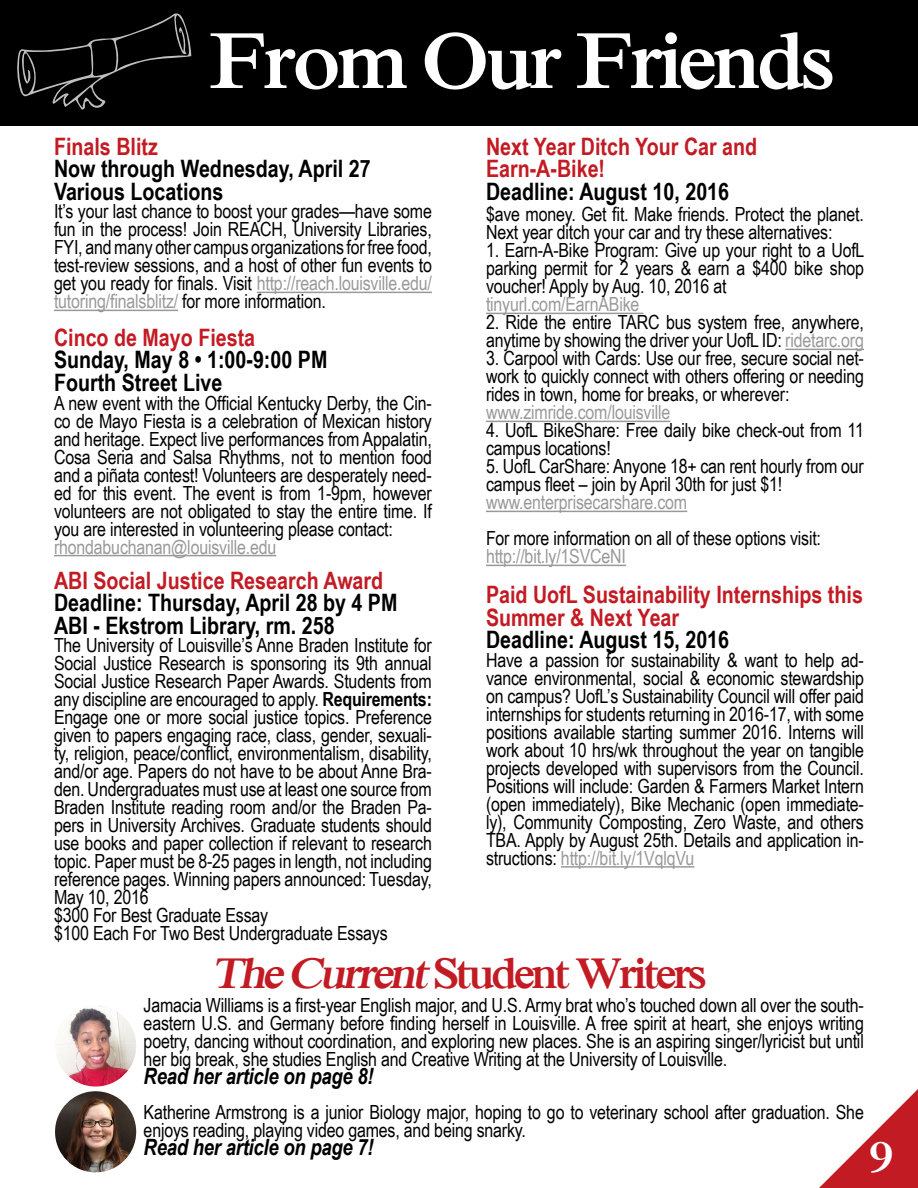
<style>
.page{position:relative;width:918px;height:1188px;background:#fff}
.page>*{position:absolute;margin:0;border:0;box-sizing:border-box;transform-origin:0 0}
.t1{font:700 82.5px "Iskoola Pota";letter-spacing:-.05em;color:#fff}
.t2{font:700 45px "Iskoola Pota";letter-spacing:-.075em;color:#c31b23}
.t3{font:700 45px "Iskoola Pota";color:#fff}
.t4{font:700 24px/22.5px "Arial Narrow";color:#000}
.t5{font:700 24px/22.5px "Arial Narrow";color:#c31b23}
.t6{font:italic 700 22.5px "Arial Narrow";letter-spacing:-.01em;color:#000}
.t7{font:19.5px/18px "Arial Narrow";letter-spacing:-.01em;color:#000;text-align:justify}
.t8{font:19.5px "Arial Narrow";letter-spacing:-.01em;color:#999}
.s1{color:#999}
.s2{font-weight:700}
.s3{font-style:italic}
</style>
<div class="page">
<img style="left:55px;top:1005px;width:81px;height:82px;border-radius:41px">
<svg style="left:819px;top:1089px;width:99px;height:99px"></svg>
<img style="left:55px;top:1091px;width:81px;height:81px;border-radius:41px">
<div style="left:0;top:0;width:918px;height:126px;background:#000"></div>
<hr style="left:257px;top:292px;width:175px;height:1px;background:#999">
<hr style="left:54px;top:310px;width:124px;height:1px;background:#999">
<hr style="left:54px;top:555px;width:222px;height:1px;background:#999">
<hr style="left:486px;top:313px;width:157px;height:1px;background:#999">
<hr style="left:785px;top:349px;width:79px;height:1px;background:#999">
<hr style="left:486px;top:421px;width:184px;height:1px;background:#999">
<hr style="left:486px;top:511px;width:201px;height:1px;background:#999">
<hr style="left:486px;top:565px;width:140px;height:1px;background:#999">
<hr style="left:561px;top:866px;width:133px;height:2px;background:#999">
<svg style="left:17px;top:13px;width:174px;height:97px"></svg>
<h1 class="t1" style="left:209px;top:14px;width:627px">From Our Friends</h1>
<p class="t5" style="left:54px;top:134px;width:105px">Finals Blitz</p>
<p class="t4" style="left:54px;top:156px;width:318px">Now through Wednesday, April 27<br>Various Locations</p>
<p class="t7" style="left:54px;top:202px;width:380px">It’s your last chance to boost your grades—have some fun in the process! Join REACH, University Libraries, FYI, and many other campus organizations for free food, test-review sessions, and a host of other fun events to get you ready for finals. Visit <span class="s1">http://reach.louisville.edu/ tutoring/finalsblitz/</span> for more information.</p>
<p class="t5" style="left:54px;top:325px;width:203px">Cinco de Mayo Fiesta</p>
<p class="t4" style="left:54px;top:347px;width:275px">Sunday, May 8 • 1:00-9:00 PM<br>Fourth Street Live</p>
<p class="t7" style="left:54px;top:393px;width:379px">A new event with the Official Kentucky Derby, the Cin&shy;co de Mayo Fiesta is a celebration of Mexican history and heritage. Expect live performances from Appalatin, Cosa Seria and Salsa Rhythms, not to mention food and a piñata contest! Volunteers are desperately need&shy;ed for this event. The event is from 1-9pm, however volunteers are not obligated to stay the entire time. If you are interested in volunteering please contact:</p>
<p class="t8" style="left:54px;top:532px;width:224px">rhondabuchanan@louisville.edu</p>
<p class="t5" style="left:54px;top:568px;width:331px">ABI Social Justice Research Award</p>
<p class="t4" style="left:54px;top:590px;width:345px">Deadline: Thursday, April 28 by 4 PM<br>ABI - Ekstrom Library, rm. 258</p>
<p class="t7" style="left:54px;top:636px;width:380px;text-align:left">The University of Louisville’s Anne Braden Institute for Social Justice Research is sponsoring its 9th annual Social Justice Research Paper Awards. Students from any discipline are encouraged to apply. <span class="s2">Requirements:<br></span>Engage one or more social justice topics. Preference given to papers engaging race, class, gender, sexuali&shy;ty, religion, peace/conflict, environmentalism, disability, and/or age. Papers do not have to be about Anne Bra&shy;den. Undergraduates must use at least one source from Braden Institute reading room and/or the Braden Pa&shy;pers in University Archives. Graduate students should use books and paper collection if relevant to research topic. Paper must be 8-25 pages in length, not including reference pages. Winning papers announced: Tuesday, May 10, 2016<br>$300 For Best Graduate Essay<br>$100 Each For Two Best Undergraduate Essays</p>
<p class="t5" style="left:486px;top:134px;width:273px">Next Year Ditch Your Car and<br>Earn-A-Bike!</p>
<p class="t4" style="left:486px;top:179px;width:245px">Deadline: August 10, 2016</p>
<p class="t7" style="left:486px;top:205px;width:379px">$ave money. Get fit. Make friends. Protect the planet.<br>Next year ditch your car and try these alternatives:</p>
<p class="t7" style="left:486px;top:241px;width:380px">1. Earn-A-Bike Program: Give up your right to a UofL parking permit for 2 years &amp; earn a $400 bike shop voucher! Apply by Aug. 10, 2016 at</p>
<p class="t8" style="left:486px;top:290px;width:155px">tinyurl.com/EarnABike</p>
<p class="t7" style="left:486px;top:313px;width:379px">2. Ride the entire TARC bus system free, anywhere, anytime by showing the driver your UofL ID: <span class="s1">ridetarc.org</span></p>
<p class="t7" style="left:486px;top:349px;width:379px">3. Carpool with Cards: Use our free, secure social net&shy;work to quickly connect with others offering or needing rides in town, home for breaks, or wherever:</p>
<p class="t8" style="left:486px;top:398px;width:186px">www.zimride.com/louisville</p>
<p class="t7" style="left:486px;top:421px;width:379px">4. UofL BikeShare: Free daily bike check-out from 11 campus locations!</p>
<p class="t7" style="left:486px;top:457px;width:379px">5. UofL CarShare: Anyone 18+ can rent hourly from our campus fleet – join by April 30th for just $1!</p>
<p class="t8" style="left:486px;top:488px;width:203px">www.enterprisecarshare.com</p>
<p class="t7" style="left:486px;top:529px;width:337px">For more information on all of these options visit:</p>
<p class="t8" style="left:486px;top:542px;width:142px">http://bit.ly/1SVCeNI</p>
<p class="t5" style="left:486px;top:582px;width:378px">Paid UofL Sustainability Internships this<br>Summer &amp; Next Year</p>
<p class="t4" style="left:486px;top:627px;width:245px">Deadline: August 15, 2016</p>
<p class="t7" style="left:486px;top:650px;width:380px">Have a passion for sustainability &amp; want to help ad&shy;vance environmental, social &amp; economic stewardship on campus? UofL’s Sustainability Council will offer paid internships for students returning in 2016-17, with some positions available starting summer 2016. Interns will work about 10 hrs/wk throughout the year on tangible projects developed with supervisors from the Council.<br>Positions will include: Garden &amp; Farmers Market Intern (open immediately), Bike Mechanic (open immediate&shy;ly), Community Composting, Zero Waste, and others TBA. Apply by August 25th. Details and application in&shy;structions: <span class="s1">http://bit.ly/1VqlqVu</span></p>
<h2 class="t2" style="left:211px;top:947px;width:497px"><span class="s3">TheCurrent</span>Student Writers</h2>
<p class="t7" style="left:144px;top:995px;width:722px">Jamacia Williams is a first-year English major, and U.S. Army brat who’s touched down all over the south&shy;eastern U.S. and Germany before finding herself in Louisville. A free spirit at heart, she enjoys writing poetry, dancing without coordination, and exploring new places. She is an aspiring singer/lyricist but until her big break, she studies English and Creative Writing at the University of Louisville.</p>
<p class="t6" style="left:144px;top:1059px;width:231px">Read her article on page 8!</p>
<p class="t7" style="left:144px;top:1103px;width:722px">Katherine Armstrong is a junior Biology major, hoping to go to veterinary school after graduation. She enjoys reading, playing video games, and being snarky.</p>
<p class="t6" style="left:144px;top:1131px;width:231px">Read her article on page 7!</p>
<h2 class="t3" style="left:869px;top:1131px;width:25px">9</h2>
</div>
